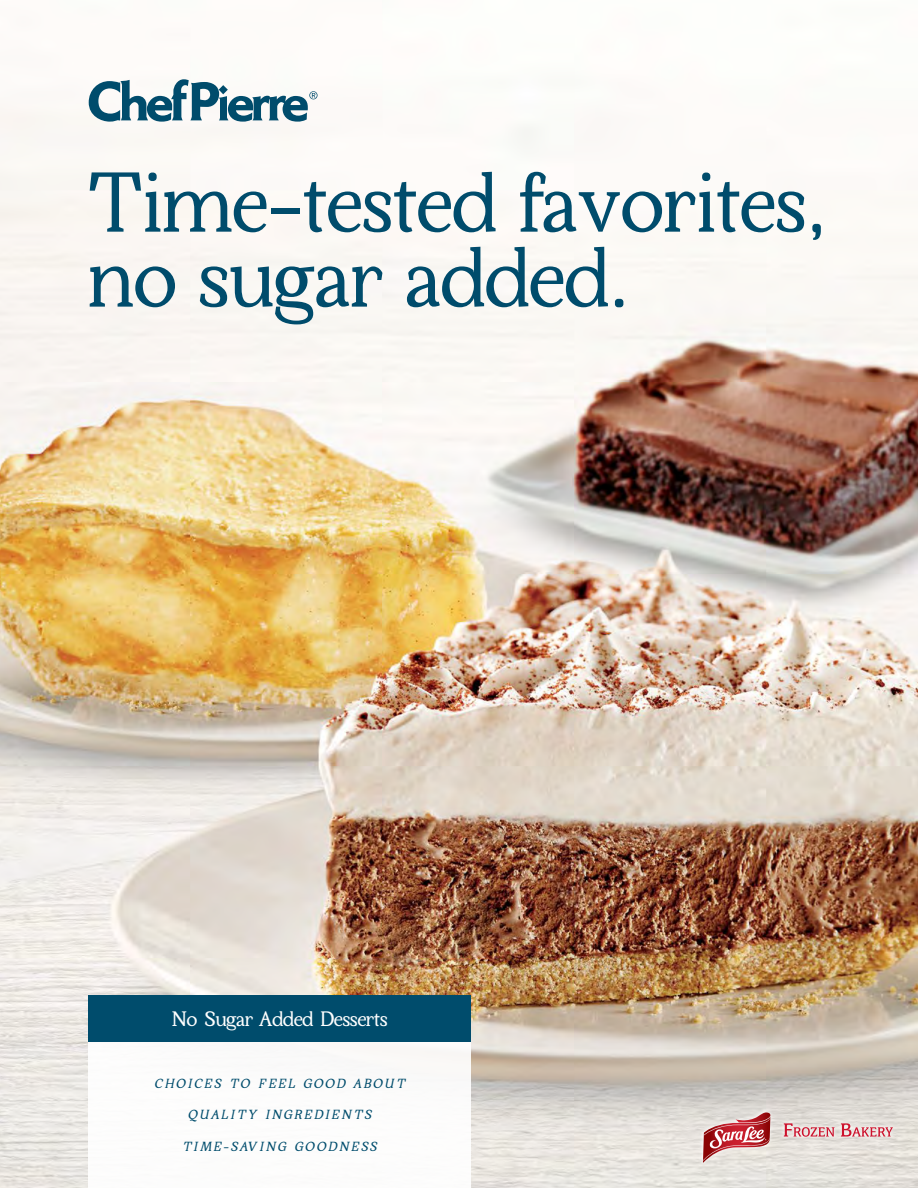
<style>
.page{position:relative;width:918px;height:1188px;background:#fff}
.page>*{position:absolute;margin:0;border:0;box-sizing:border-box;transform-origin:0 0}
.t1{font:115.5px "Kraskario";letter-spacing:.005em;color:#004c6c}
.t2{font:28.5px "Kraskario";color:#fff}
.t3{font:italic 18px/31.5px "Kraskario";letter-spacing:.125em;color:#004c6c;text-align:center}
</style>
<div class="page">
<img style="left:0;top:99px;width:918px;height:1089px">
<svg style="left:89px;top:79px;width:229px;height:43px"></svg>
<div style="left:89px;top:995px;width:382px;height:193px;background:#fff"></div>
<div style="left:89px;top:995px;width:382px;height:46px;background:#004c6c"></div>
<svg style="left:699px;top:1108px;width:197px;height:58px;background:#e3dfd9"></svg>
<svg style="left:703px;top:1112px;width:67px;height:51px;background:#d19091"></svg>
<svg style="left:784px;top:1123px;width:50px;height:14px"></svg>
<svg style="left:841px;top:1123px;width:52px;height:14px"></svg>
<h1 class="t1" style="left:89px;top:151px;width:742px">Time-tested favorites,</h1>
<h1 class="t1" style="left:89px;top:226px;width:545px">no sugar added.</h1>
<h2 class="t2" style="left:172px;top:1006px;width:217px">No Sugar Added Desserts</h2>
<p class="t3" style="left:155px;top:1068px;width:252px">CHOICES TO FEEL GOOD ABOUT<br>QUALITY INGREDIENTS<br>TIME-SAVING GOODNESS</p>
</div>
